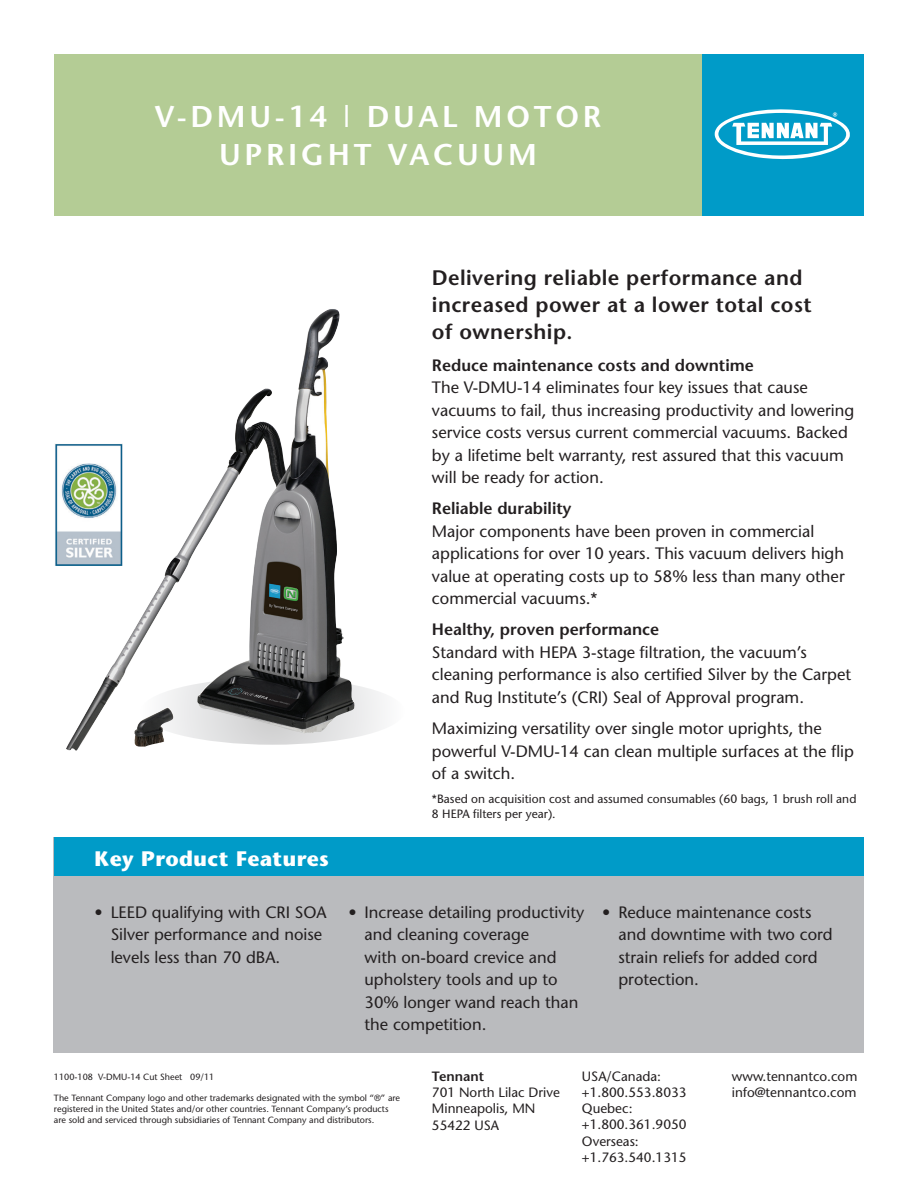
<style>
.page{position:relative;width:918px;height:1188px;background:#fff}
.page>*{position:absolute;margin:0;border:0;box-sizing:border-box;transform-origin:0 0}
.t1{font:600 30px/37.5px "Stone Sans";letter-spacing:.125em;color:#fff;text-align:center}
.t2{font:600 21px/27px "Stone Sans";letter-spacing:.02em;color:#231f20}
.t3{font:700 21px "Stone Sans";letter-spacing:.02em;color:#fff}
.t4{font:16.5px/22.5px "Stone Sans";color:#231f20}
.t5{font:13.5px/16.2px "Stone Sans";color:#231f20}
.t6{font:600 13.5px "Stone Sans";color:#231f20}
.t7{font:12px/15px "Stone Sans";color:#231f20}
.t8{font:9px/10.8px "Stone Sans";color:#231f20}
.s1{font-weight:600}
</style>
<div class="page">
<div style="left:702px;top:54px;width:162px;height:162px;background:#009bc8"></div>
<svg style="left:714px;top:109px;width:136px;height:51px"></svg>
<div style="left:54px;top:54px;width:648px;height:162px;background:#b4cc95"></div>
<div style="left:54px;top:837px;width:810px;height:216px;background:#babbbe"></div>
<div style="left:54px;top:837px;width:810px;height:38px;background:#009bc8"></div>
<div style="left:141px;top:678px;width:263px;height:67px;background:#f2f2f2;border-radius:50%"></div>
<img style="left:55px;top:444px;width:11px;height:122px">
<img style="left:66px;top:309px;width:290px;height:442px">
<p class="t1" style="left:155px;top:97px;width:448px">V-DMU-14 | DUAL MOTOR<br>UPRIGHT VACUUM</p>
<p class="t3" style="left:94px;top:845px;width:236px">Key Product Features</p>
<p class="t2" style="left:432px;top:264px;width:381px">Delivering reliable performance and increased power at a lower total cost of ownership.</p>
<p class="t4" style="left:432px;top:353px;width:424px"><span class="s1">Reduce maintenance costs and downtime<br></span>The V-DMU-14 eliminates four key issues that cause vacuums to fail, thus increasing productivity and lowering service costs versus current commercial vacuums. Backed by a lifetime belt warranty, rest assured that this vacuum will be ready for action.</p>
<p class="t4" style="left:432px;top:497px;width:414px"><span class="s1">Reliable durability<br></span>Major components have been proven in commercial applications for over 10 years. This vacuum delivers high value at operating costs up to 58% less than many other commercial vacuums.*</p>
<p class="t4" style="left:432px;top:618px;width:421px"><span class="s1">Healthy, proven performance<br></span>Standard with HEPA 3-stage filtration, the vacuum’s cleaning performance is also certified Silver by the Carpet and Rug Institute’s (CRI) Seal of Approval program.</p>
<p class="t4" style="left:432px;top:717px;width:423px">Maximizing versatility over single motor uprights, the powerful V-DMU-14 can clean multiple surfaces at the flip of a switch.</p>
<p class="t7" style="left:432px;top:791px;width:426px">*Based on acquisition cost and assumed consumables (60 bags, 1 brush roll and<br>8 HEPA filters per year).</p>
<p class="t4" style="left:111px;top:900px;width:218px;text-indent:-16px">• LEED qualifying with CRI SOA<br>Silver performance and noise levels less than 70 dBA.</p>
<p class="t4" style="left:365px;top:900px;width:221px;text-indent:-16px">• Increase detailing productivity and cleaning coverage<br>with on-board crevice and upholstery tools and up to<br>30% longer wand reach than the competition.</p>
<p class="t4" style="left:618px;top:900px;width:216px;text-indent:-16px">• Reduce maintenance costs and downtime with two cord strain reliefs for added cord protection.</p>
<p class="t8" style="left:54px;top:1071px;width:162px">1100-108 V-DMU-14 Cut Sheet 09/11</p>
<p class="t8" style="left:54px;top:1093px;width:348px">The Tennant Company logo and other trademarks designated with the symbol “®” are registered in the United States and/or other countries. Tennant Company’s products are sold and serviced through subsidiaries of Tennant Company and distributors.</p>
<p class="t6" style="left:432px;top:1068px;width:53px">Tennant</p>
<p class="t5" style="left:432px;top:1084px;width:129px">701 North Lilac Drive</p>
<p class="t5" style="left:432px;top:1100px;width:105px">Minneapolis, MN<br>55422 USA</p>
<p class="t5" style="left:582px;top:1068px;width:106px">USA/Canada: +1.800.553.8033</p>
<p class="t5" style="left:582px;top:1100px;width:106px">Quebec: +1.800.361.9050</p>
<p class="t5" style="left:582px;top:1133px;width:106px">Overseas: +1.763.540.1315</p>
<p class="t5" style="left:732px;top:1068px;width:127px">www.tennantco.com</p>
<p class="t5" style="left:732px;top:1084px;width:126px">info@tennantco.com</p>
</div>
